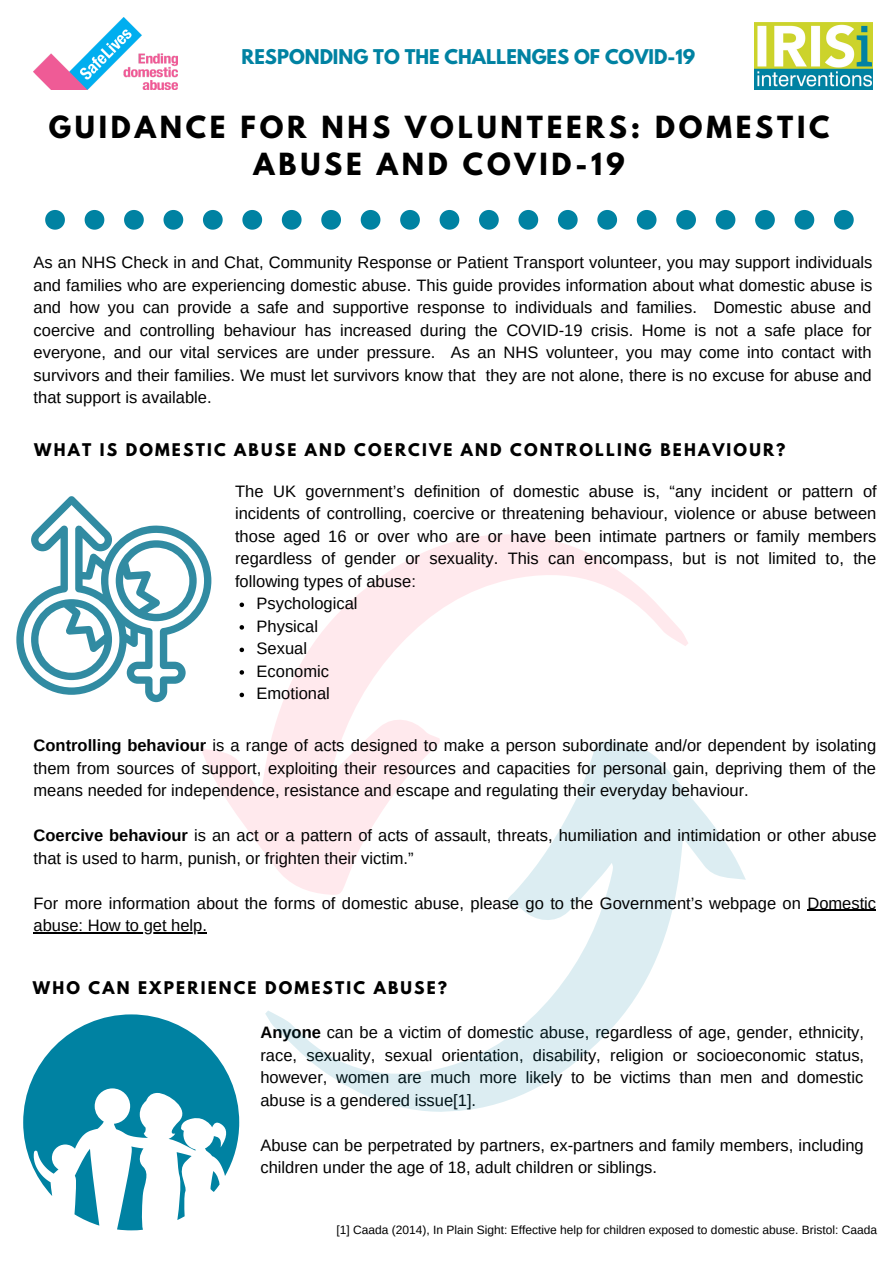
<style>
.page{position:relative;width:894px;height:1264px;background:#fff}
.page>*{position:absolute;margin:0;border:0;box-sizing:border-box;transform-origin:0 0}
.t1{font:700 27px/37.2px "League Spartan";letter-spacing:.14em;color:#000;text-align:center}
.t2{font:700 18px "League Spartan";color:#0082a2}
.t3{font:16.5px/22.5px "Arimo";color:#000;text-align:justify}
.t4{font:700 15.45px "League Spartan";letter-spacing:.14em;color:#000}
.t5{font:12px "Arimo";color:#000}
.s1{font-weight:700}
</style>
<div class="page">
<svg style="left:45px;top:210px;width:20px;height:20px"></svg>
<svg style="left:85px;top:210px;width:19px;height:20px"></svg>
<svg style="left:124px;top:210px;width:20px;height:20px"></svg>
<svg style="left:163px;top:210px;width:20px;height:20px"></svg>
<svg style="left:203px;top:210px;width:19px;height:20px"></svg>
<svg style="left:242px;top:210px;width:20px;height:20px"></svg>
<svg style="left:282px;top:210px;width:19px;height:20px"></svg>
<svg style="left:321px;top:210px;width:20px;height:20px"></svg>
<svg style="left:360px;top:210px;width:20px;height:20px"></svg>
<svg style="left:400px;top:210px;width:20px;height:20px"></svg>
<svg style="left:439px;top:210px;width:20px;height:20px"></svg>
<svg style="left:479px;top:210px;width:19px;height:20px"></svg>
<svg style="left:518px;top:210px;width:20px;height:20px"></svg>
<svg style="left:557px;top:210px;width:20px;height:20px"></svg>
<svg style="left:597px;top:210px;width:20px;height:20px"></svg>
<svg style="left:636px;top:210px;width:20px;height:20px"></svg>
<svg style="left:676px;top:210px;width:19px;height:20px"></svg>
<svg style="left:715px;top:210px;width:20px;height:20px"></svg>
<svg style="left:755px;top:210px;width:19px;height:20px"></svg>
<svg style="left:794px;top:210px;width:20px;height:20px"></svg>
<svg style="left:834px;top:210px;width:19px;height:20px"></svg>
<svg style="left:201px;top:534px;width:487px;height:298px"></svg>
<svg style="left:239px;top:602px;width:5px;height:5px"></svg>
<svg style="left:239px;top:625px;width:5px;height:4px"></svg>
<svg style="left:239px;top:647px;width:5px;height:5px"></svg>
<svg style="left:239px;top:670px;width:5px;height:4px"></svg>
<svg style="left:239px;top:692px;width:5px;height:5px"></svg>
<svg style="left:250px;top:733px;width:496px;height:379px"></svg>
<svg style="left:16px;top:496px;width:195px;height:206px"></svg>
<hr style="left:807px;top:909px;width:69px;height:1px;background:#000">
<hr style="left:34px;top:932px;width:173px;height:1px;background:#000">
<svg style="left:23px;top:1014px;width:216px;height:216px"></svg>
<img style="left:754px;top:22px;width:118px;height:68px">
<img style="left:34px;top:17px;width:144px;height:72px">
<p class="t2" style="left:241px;top:48px;width:455px">RESPONDING TO THE CHALLENGES OF COVID-19</p>
<h1 class="t1" style="left:49px;top:112px;width:782px">GUIDANCE FOR NHS VOLUNTEERS: DOMESTIC<br>ABUSE AND COVID-19</h1>
<p class="t3" style="left:34px;top:251px;width:840px">As an NHS Check in and Chat, Community Response or Patient Transport volunteer, you may support individuals and families who are experiencing domestic abuse. This guide provides information about what domestic abuse is and how you can provide a safe and supportive response to individuals and families. Domestic abuse and coercive and controlling behaviour has increased during the COVID-19 crisis. Home is not a safe place for everyone, and our vital services are under pressure. As an NHS volunteer, you may come into contact with survivors and their families. We must let survivors know that they are not alone, there is no excuse for abuse and that support is available.</p>
<p class="t4" style="left:34px;top:442px;width:752px">WHAT IS DOMESTIC ABUSE AND COERCIVE AND CONTROLLING BEHAVIOUR?</p>
<p class="t3" style="left:235px;top:479px;width:643px">The UK government’s definition of domestic abuse is, “any incident or pattern of incidents of controlling, coercive or threatening behaviour, violence or abuse between those aged 16 or over who are or have been intimate partners or family members regardless of gender or sexuality. This can encompass, but is not limited to, the following types of abuse:</p>
<p class="t3" style="left:256px;top:592px;width:102px;text-align:left">Psychological<br>Physical<br>Sexual<br>Economic<br>Emotional</p>
<p class="t3" style="left:34px;top:734px;width:844px"><span class="s1">Controlling behaviour</span> is a range of acts designed to make a person subordinate and/or dependent by isolating them from sources of support, exploiting their resources and capacities for personal gain, depriving them of the means needed for independence, resistance and escape and regulating their everyday behaviour.</p>
<p class="t3" style="left:34px;top:824px;width:844px"><span class="s1">Coercive behaviour</span> is an act or a pattern of acts of assault, threats, humiliation and intimidation or other abuse that is used to harm, punish, or frighten their victim.”</p>
<p class="t3" style="left:34px;top:891px;width:843px">For more information about the forms of domestic abuse, please go to the Government’s webpage on Domestic abuse: How to get help.</p>
<p class="t4" style="left:33px;top:980px;width:415px">WHO CAN EXPERIENCE DOMESTIC ABUSE?</p>
<p class="t3" style="left:260px;top:1021px;width:605px"><span class="s1">Anyone</span> can be a victim of domestic abuse, regardless of age, gender, ethnicity, race, sexuality, sexual orientation, disability, religion or socioeconomic status, however, women are much more likely to be victims than men and domestic abuse is a gendered issue[1].</p>
<p class="t3" style="left:260px;top:1133px;width:604px">Abuse can be perpetrated by partners, ex-partners and family members, including children under the age of 18, adult children or siblings.</p>
<p class="t5" style="left:336px;top:1223px;width:542px">[1] Caada (2014), In Plain Sight: Effective help for children exposed to domestic abuse. Bristol: Caada</p>
</div>
